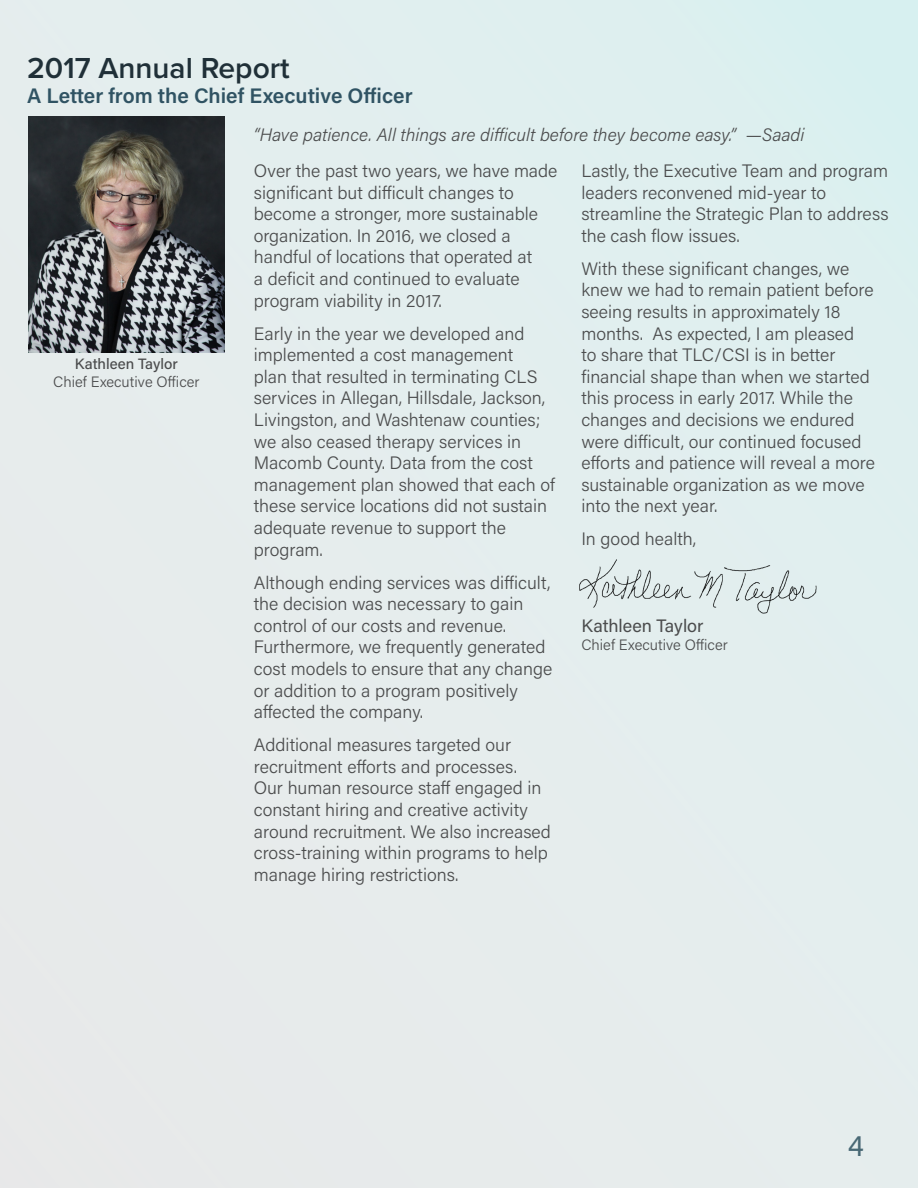
<style>
.page{position:relative;width:918px;height:1188px;background:#e5eded}
.page>*{position:absolute;margin:0;border:0;box-sizing:border-box;transform-origin:0 0}
.t1{font:600 30px "Proxima Nova";color:#203038}
.t2{font:30px "Acumin Pro";color:#3d5b6a}
.t3{font:600 21px "Acumin Pro";color:#305363}
.t4{font:300 18px/21.6px "Acumin Pro";color:#4b4c4d}
.t5{font:italic 300 18px "Acumin Pro";color:#4b4c4d}
.t6{font:18px "Acumin Pro";color:#4b4c4d}
.t7{font:300 15px "Acumin Pro";color:#4b4c4d}
.t8{font:500 15px "Acumin Pro";color:#4b4c4d}
</style>
<div class="page">
<img style="left:28px;top:116px;width:197px;height:236px">
<img style="left:579px;top:559px;width:238px;height:55px">
<p class="t1" style="left:27px;top:45px;width:264px">2017 Annual Report</p>
<p class="t3" style="left:27px;top:81px;width:387px">A Letter from the Chief Executive Officer</p>
<p class="t8" style="left:75px;top:354px;width:105px">Kathleen Taylor</p>
<p class="t7" style="left:53px;top:372px;width:148px">Chief Executive Officer</p>
<p class="t5" style="left:254px;top:123px;width:552px">“Have patience. All things are difficult before they become easy.” —Saadi</p>
<p class="t4" style="left:254px;top:159px;width:305px">Over the past two years, we have made significant but difficult changes to become a stronger, more sustainable organization. In 2016, we closed a handful of locations that operated at<br>a deficit and continued to evaluate program viability in 2017.</p>
<p class="t4" style="left:254px;top:322px;width:303px">Early in the year we developed and implemented a cost management<br>plan that resulted in terminating CLS services in Allegan, Hillsdale, Jackson, Livingston, and Washtenaw counties; we also ceased therapy services in Macomb County. Data from the cost management plan showed that each of these service locations did not sustain adequate revenue to support the program.</p>
<p class="t4" style="left:254px;top:571px;width:300px">Although ending services was difficult, the decision was necessary to gain control of our costs and revenue.<br>Furthermore, we frequently generated cost models to ensure that any change or addition to a program positively affected the company.</p>
<p class="t4" style="left:254px;top:733px;width:299px">Additional measures targeted our recruitment efforts and processes.<br>Our human resource staff engaged in constant hiring and creative activity around recruitment. We also increased cross-training within programs to help manage hiring restrictions.</p>
<p class="t4" style="left:581px;top:159px;width:309px">Lastly, the Executive Team and program leaders reconvened mid-year to streamline the Strategic Plan to address the cash flow issues.</p>
<p class="t4" style="left:581px;top:257px;width:295px">With these significant changes, we knew we had to remain patient before seeing results in approximately 18 months. As expected, I am pleased<br>to share that TLC/CSI is in better financial shape than when we started this process in early 2017. While the changes and decisions we endured were difficult, our continued focused efforts and patience will reveal a more sustainable organization as we move into the next year.</p>
<p class="t4" style="left:581px;top:528px;width:116px">In good health,</p>
<p class="t6" style="left:581px;top:613px;width:124px">Kathleen Taylor</p>
<p class="t7" style="left:581px;top:634px;width:148px">Chief Executive Officer</p>
<h1 class="t2" style="left:848px;top:1125px;width:18px">4</h1>
</div>
